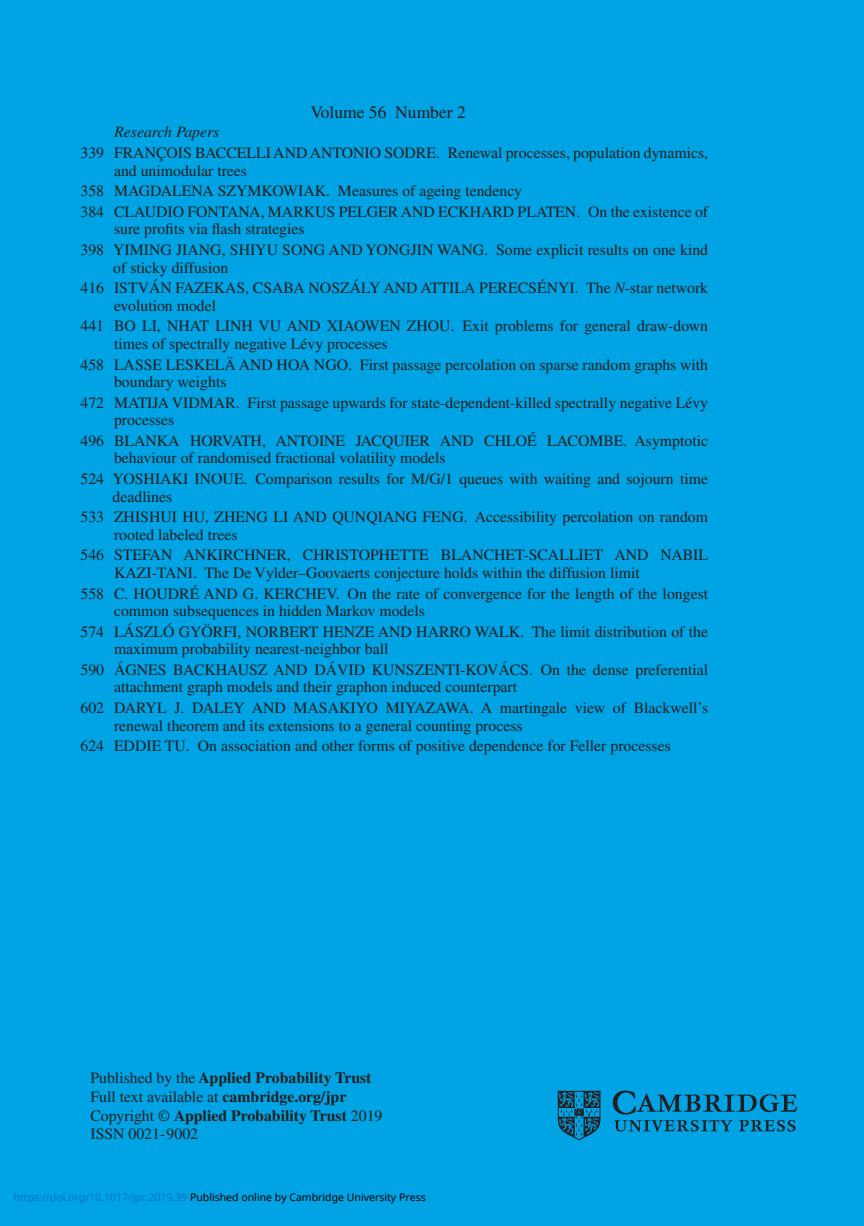
<style>
.page{position:relative;width:864px;height:1226px;background:#fff}
.page>*{position:absolute;margin:0;border:0;box-sizing:border-box;transform-origin:0 0}
.t1{font:17.5px "Times";color:#231f20}
.t2{font:15.75px/20.7px "Times";color:#231f20}
.t3{font:700 15.75px/18.9px "Times";color:#231f20}
.t4{font:italic 15.75px "Times";color:#231f20}
.t5{font:10.5px "Noto Sans";color:#000}
.s1{font-style:italic}
.s2{font-weight:400}
.s3{color:#0172cf}
</style>
<div class="page">
<div style="left:0;top:0;width:863px;height:1225px;background:#00a3e3"></div>
<svg style="left:612px;top:1090px;width:185px;height:41px"></svg>
<svg style="left:557px;top:1090px;width:43px;height:50px"></svg>
<p class="t1" style="left:310px;top:102px;width:157px">Volume 56 Number 2</p>
<p class="t4" style="left:114px;top:123px;width:106px">Research Papers</p>
<p class="t2" style="left:114px;top:144px;width:595px;line-height:17.5px;text-indent:-33px">339 FRANÇOIS BACCELLI AND ANTONIO SODRE. Renewal processes, population dynamics, and unimodular trees</p>
<p class="t2" style="left:80px;top:180px;width:629px">358 MAGDALENA SZYMKOWIAK. Measures of ageing tendency<br>384 CLAUDIO FONTANA, MARKUS PELGER AND ECKHARD PLATEN. On the existence of</p>
<p class="t2" style="left:80px;top:219px;width:629px;text-indent:33px">sure profits via flash strategies<br>398 YIMING JIANG, SHIYU SONG AND YONGJIN WANG. Some explicit results on one kind</p>
<p class="t2" style="left:80px;top:257px;width:629px;text-indent:33px">of sticky diffusion<br>416 ISTVÁN FAZEKAS, CSABA NOSZÁLY AND ATTILA PERECSÉNYI. The <span class="s1">N</span>-star network</p>
<p class="t2" style="left:80px;top:295px;width:629px;text-indent:33px">evolution model<br>441 BO LI, NHAT LINH VU AND XIAOWEN ZHOU. Exit problems for general draw-down</p>
<p class="t2" style="left:80px;top:333px;width:629px;text-indent:33px">times of spectrally negative Lévy processes<br>458 LASSE LESKELÄ AND HOA NGO. First passage percolation on sparse random graphs with</p>
<p class="t2" style="left:80px;top:371px;width:629px;text-indent:33px">boundary weights<br>472 MATIJA VIDMAR. First passage upwards for state-dependent-killed spectrally negative Lévy</p>
<p class="t2" style="left:80px;top:409px;width:629px;text-indent:33px">processes<br>496 BLANKA HORVATH, ANTOINE JACQUIER AND CHLOÉ LACOMBE. Asymptotic</p>
<p class="t2" style="left:80px;top:448px;width:628px;text-indent:33px">behaviour of randomised fractional volatility models<br>524 YOSHIAKI INOUE. Comparison results for M/G/1 queues with waiting and sojourn time</p>
<p class="t2" style="left:80px;top:486px;width:629px;text-indent:32px">deadlines<br>533 ZHISHUI HU, ZHENG LI AND QUNQIANG FENG. Accessibility percolation on random</p>
<p class="t2" style="left:80px;top:524px;width:629px;text-indent:33px">rooted labeled trees<br>546 STEFAN ANKIRCHNER, CHRISTOPHETTE BLANCHET-SCALLIET AND NABIL</p>
<p class="t2" style="left:80px;top:562px;width:629px;text-indent:33px">KAZI-TANI. The De Vylder–Goovaerts conjecture holds within the diffusion limit<br>558 C. HOUDRÉ AND G. KERCHEV. On the rate of convergence for the length of the longest</p>
<p class="t2" style="left:80px;top:600px;width:629px;text-indent:33px">common subsequences in hidden Markov models<br>574 LÁSZLÓ GYÖRFI, NORBERT HENZE AND HARRO WALK. The limit distribution of the</p>
<p class="t2" style="left:80px;top:638px;width:629px;text-indent:33px">maximum probability nearest-neighbor ball<br>590 ÁGNES BACKHAUSZ AND DÁVID KUNSZENTI-KOVÁCS. On the dense preferential</p>
<p class="t2" style="left:80px;top:676px;width:629px;text-indent:33px">attachment graph models and their graphon induced counterpart<br>602 DARYL J. DALEY AND MASAKIYO MIYAZAWA. A martingale view of Blackwell’s</p>
<p class="t2" style="left:80px;top:715px;width:591px;text-indent:33px">renewal theorem and its extensions to a general counting process<br>624 EDDIE TU. On association and other forms of positive dependence for Feller processes</p>
<p class="t3" style="left:90px;top:1067px;width:293px"><span class="s2">Published by the</span> Applied Probability Trust <span class="s2">Full text available at</span> cambridge.org/jpr <span class="s2">Copyright ©</span> Applied Probability Trust <span class="s2">2019<br>ISSN 0021-9002</span></p>
<p class="t5" style="left:14px;top:1189px;width:413px"><span class="s3">https://doi.org/10.1017/jpr.2019.39</span> Published online by Cambridge University Press</p>
</div>
